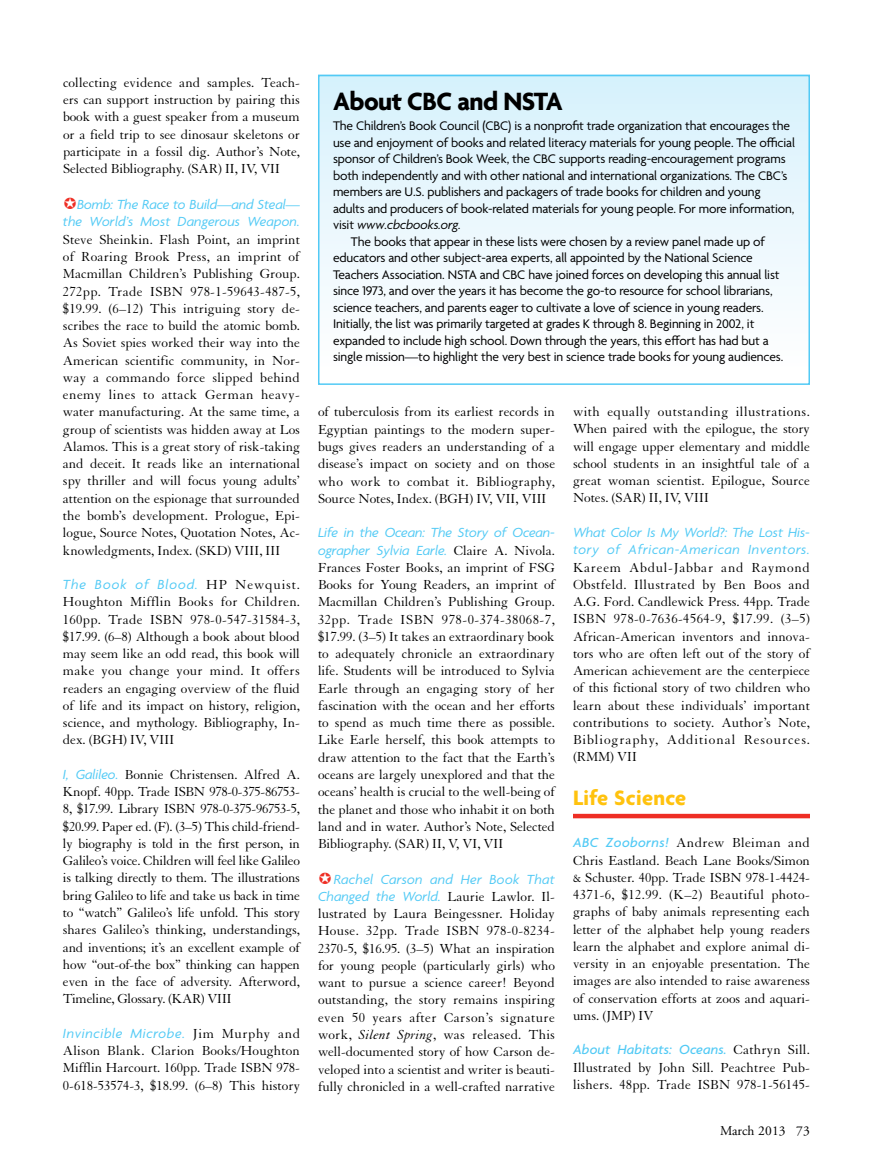
<style>
.page{position:relative;width:891px;height:1175px;background:#fff}
.page>*{position:absolute;margin:0;border:0;box-sizing:border-box;transform-origin:0 0}
.t1{font:700 27px "Agenda";letter-spacing:-.02em;color:#000}
.t2{font:700 22.5px "Agenda";letter-spacing:.015em;color:#ffc20e}
.t3{font:14.25px/17.2px "Granjon LT Std";letter-spacing:-.005em;color:#000;text-align:justify}
.t4{font:italic 14.25px/17.2px "Agenda";letter-spacing:-.005em;color:#52caf5;text-align:right}
.t5{font:italic 14.25px/17.2px "Agenda";letter-spacing:.02em;color:#52caf5}
.t6{font:italic 14.25px/17.2px "Agenda";letter-spacing:.015em;color:#52caf5;text-align:right}
.t7{font:italic 500 14.25px "Agenda";letter-spacing:.01em;color:#52caf5}
.t8{font:italic 14.25px "Agenda";letter-spacing:.04em;color:#52caf5}
.t9{font:italic 14.25px "Agenda";letter-spacing:.06em;color:#52caf5}
.t10{font:13.5px "Agenda";letter-spacing:-.01em;color:#000}
.t11{font:italic 13.5px "Agenda";letter-spacing:-.01em;color:#000}
.t12{font:13.5px "Adobe Garamond Pro";color:#000}
.s1{font-family:"Granjon LT Std";font-style:normal;color:#000}
.s2{font-family:"Agenda";font-style:italic;color:#52caf5}
.s3{font-style:normal}
.s4{font-style:italic}
.s5{font-family:"Agenda";font-weight:500;font-style:italic;color:#52caf5}
.s6{font-family:"Granjon LT Std";font-weight:400;font-style:normal;color:#000}
</style>
<div class="page">
<div style="left:318px;top:75px;width:492px;height:293px;background:linear-gradient(to bottom,#d6f1fc,#fffeff)"></div>
<div style="left:318px;top:75px;width:492px;height:310px;border:2px solid #52caf5"></div>
<div style="left:573px;top:813px;width:237px;height:5px;background:#ee2e24"></div>
<p class="t3" style="left:63px;top:74px;width:239px">collecting evidence and samples. Teach&shy;ers can support instruction by pairing this book with a guest speaker from a museum or a field trip to see dinosaur skeletons or participate in a fossil dig. Author’s Note, Selected Bibliography. (SAR) II, IV, VII</p>
<p class="t4" style="left:63px;top:196px;width:239px">Bomb: The Race to Build—and Steal— the World’s Most Dangerous Weapon.</p>
<p class="t3" style="left:63px;top:231px;width:239px">Steve Sheinkin. Flash Point, an imprint of Roaring Brook Press, an imprint of Macmillan Children’s Publishing Group.<br>272pp. Trade ISBN 978-1-59643-487-5, $19.99. (6–12) This intriguing story de&shy;scribes the race to build the atomic bomb.<br>As Soviet spies worked their way into the American scientific community, in Nor&shy;way a commando force slipped behind enemy lines to attack German heavy&shy;water manufacturing. At the same time, a group of scientists was hidden away at Los Alamos. This is a great story of risk-taking and deceit. It reads like an international spy thriller and will focus young adults’ attention on the espionage that surrounded the bomb’s development. Prologue, Epi&shy;logue, Source Notes, Quotation Notes, Ac&shy;knowledgments, Index. (SKD) VIII, III</p>
<p class="t9" style="left:63px;top:576px;width:239px">The Book of Blood. <span class="s1">HP Newquist.</span></p>
<p class="t3" style="left:63px;top:593px;width:239px">Houghton Mifflin Books for Children.<br>160pp. Trade ISBN 978-0-547-31584-3, $17.99. (6–8) Although a book about blood may seem like an odd read, this book will make you change your mind. It offers readers an engaging overview of the fluid of life and its impact on history, religion, science, and mythology. Bibliography, In&shy;dex. (BGH) IV, VIII</p>
<p class="t3" style="left:63px;top:766px;width:239px"><span class="s2">I, Galileo.</span> Bonnie Christensen. Alfred A.<br>Knopf. 40pp. Trade ISBN 978-0-375-86753- 8, $17.99. Library ISBN 978-0-375-96753-5, $20.99. Paper ed. (F). (3–5) This child-friend&shy;ly biography is told in the first person, in Galileo’s voice. Children will feel like Galileo is talking directly to them. The illustrations bring Galileo to life and take us back in time to “watch” Galileo’s life unfold. This story shares Galileo’s thinking, understandings, and inventions; it’s an excellent example of how “out-of-the box” thinking can happen even in the face of adversity. Afterword, Timeline, Glossary. (KAR) VIII</p>
<p class="t8" style="left:63px;top:1024px;width:239px">Invincible Microbe. <span class="s1">Jim Murphy and</span></p>
<p class="t3" style="left:63px;top:1042px;width:239px">Alison Blank. Clarion Books/Houghton Mifflin Harcourt. 160pp. Trade ISBN 978- 0-618-53574-3, $18.99. (6–8) This history</p>
<h1 class="t1" style="left:333px;top:86px;width:231px">About CBC and NSTA</h1>
<p class="t10" style="left:333px;top:119px;width:459px">The Children’s Book Council (CBC) is a nonprofit trade organization that encourages the</p>
<p class="t10" style="left:333px;top:135px;width:464px">use and enjoyment of books and related literacy materials for young people. The official</p>
<p class="t10" style="left:333px;top:152px;width:454px">sponsor of Children’s Book Week, the CBC supports reading-encouragement programs</p>
<p class="t10" style="left:333px;top:168px;width:456px">both independently and with other national and international organizations. The CBC’s</p>
<p class="t10" style="left:333px;top:185px;width:429px">members are U.S. publishers and packagers of trade books for children and young</p>
<p class="t10" style="left:333px;top:201px;width:463px">adults and producers of book-related materials for young people. For more information,</p>
<p class="t11" style="left:333px;top:217px;width:130px"><span class="s3">visit</span> www.cbcbooks.org.</p>
<p class="t10" style="left:351px;top:234px;width:416px">The books that appear in these lists were chosen by a review panel made up of</p>
<p class="t10" style="left:333px;top:251px;width:421px">educators and other subject-area experts, all appointed by the National Science</p>
<p class="t10" style="left:333px;top:267px;width:448px">Teachers Association. NSTA and CBC have joined forces on developing this annual list</p>
<p class="t10" style="left:333px;top:284px;width:441px">since 1973, and over the years it has become the go-to resource for school librarians,</p>
<p class="t10" style="left:333px;top:300px;width:432px">science teachers, and parents eager to cultivate a love of science in young readers.</p>
<p class="t10" style="left:333px;top:317px;width:423px">Initially, the list was primarily targeted at grades K through 8. Beginning in 2002, it</p>
<p class="t10" style="left:333px;top:333px;width:437px">expanded to include high school. Down through the years, this effort has had but a</p>
<p class="t10" style="left:333px;top:350px;width:452px">single mission—to highlight the very best in science trade books for young audiences.</p>
<p class="t3" style="left:318px;top:404px;width:239px">of tuberculosis from its earliest records in Egyptian paintings to the modern super&shy;bugs gives readers an understanding of a disease’s impact on society and on those who work to combat it. Bibliography, Source Notes, Index. (BGH) IV, VII, VIII</p>
<p class="t4" style="left:318px;top:524px;width:239px;text-align:left">Life in the Ocean: The Story of Ocean&shy;ographer Sylvia Earle. <span class="s1">Claire A. Nivola.</span></p>
<p class="t3" style="left:318px;top:559px;width:239px">Frances Foster Books, an imprint of FSG Books for Young Readers, an imprint of Macmillan Children’s Publishing Group.<br>32pp. Trade ISBN 978-0-374-38068-7, $17.99. (3–5) It takes an extraordinary book to adequately chronicle an extraordinary life. Students will be introduced to Sylvia Earle through an engaging story of her fascination with the ocean and her efforts to spend as much time there as possible.<br>Like Earle herself, this book attempts to draw attention to the fact that the Earth’s oceans are largely unexplored and that the oceans’ health is crucial to the well-being of the planet and those who inhabit it on both land and in water. Author’s Note, Selected Bibliography. (SAR) II, V, VI, VII</p>
<p class="t6" style="left:318px;top:870px;width:238px">Rachel Carson and Her Book That<br>Changed the World. <span class="s1">Laurie Lawlor. Il-</span></p>
<p class="t3" style="left:318px;top:905px;width:239px">lustrated by Laura Beingessner. Holiday House. 32pp. Trade ISBN 978-0-8234- 2370-5, $16.95. (3–5) What an inspiration for young people (particularly girls) who want to pursue a science career! Beyond outstanding, the story remains inspiring even 50 years after Carson’s signature work, <span class="s4">Silent Spring</span>, was released. This well-documented story of how Carson de&shy;veloped into a scientist and writer is beauti&shy;fully chronicled in a well-crafted narrative</p>
<p class="t3" style="left:573px;top:403px;width:239px">with equally outstanding illustrations.<br>When paired with the epilogue, the story will engage upper elementary and middle school students in an insightful tale of a great woman scientist. Epilogue, Source Notes. (SAR) II, IV, VIII</p>
<p class="t5" style="left:573px;top:524px;width:238px">What Color Is My World?: The Lost His&shy;tory of African-American Inventors.</p>
<p class="t3" style="left:573px;top:559px;width:239px">Kareem Abdul-Jabbar and Raymond Obstfeld. Illustrated by Ben Boos and A.G. Ford. Candlewick Press. 44pp. Trade ISBN 978-0-7636-4564-9, $17.99. (3–5)<br>African-American inventors and innova&shy;tors who are often left out of the story of American achievement are the centerpiece of this fictional story of two children who learn about these individuals’ important contributions to society. Author’s Note, Bibliography, Additional Resources. (RMM) VII</p>
<h2 class="t2" style="left:573px;top:785px;width:115px">Life Science</h2>
<p class="t3" style="left:573px;top:834px;width:239px"><span class="s5">ABC Zooborns!</span> Andrew Bleiman and Chris Eastland. Beach Lane Books/Simon &amp; Schuster. 40pp. Trade ISBN 978-1-4424- 4371-6, $12.99. (K–2) Beautiful photo&shy;graphs of baby animals representing each letter of the alphabet help young readers learn the alphabet and explore animal di&shy;versity in an enjoyable presentation. The images are also intended to raise awareness of conservation efforts at zoos and aquari&shy;ums. (JMP) IV</p>
<p class="t7" style="left:573px;top:1041px;width:238px">About Habitats: Oceans. <span class="s6">Cathryn Sill.</span></p>
<p class="t3" style="left:573px;top:1059px;width:239px">Illustrated by John Sill. Peachtree Pub&shy;lishers. 48pp. Trade ISBN 978-1-56145-</p>
<p class="t12" style="left:720px;top:1122px;width:91px">March 2013 73</p>
</div>
